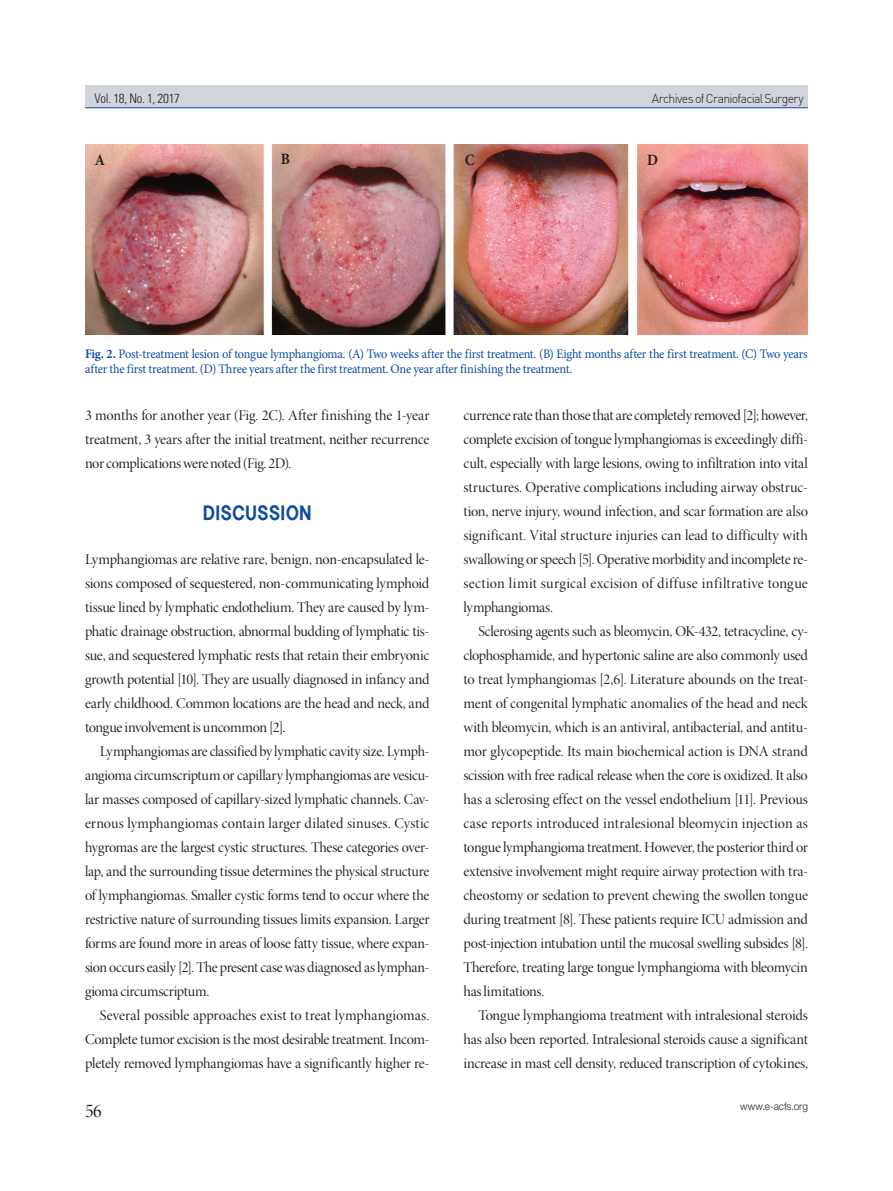
<style>
.page{position:relative;width:893px;height:1191px;background:#fff}
.page>*{position:absolute;margin:0;border:0;box-sizing:border-box;transform-origin:0 0}
.t1{font:19.5px "Minion Pro Disp";color:#231f20;scale:.96 1}
.t2{font:18.75px "Korean GHD B";letter-spacing:.04em;color:#0d4da1;scale:.86 1}
.t3{font:700 15.75px "Minion Pro";color:#231f20;scale:.92 1}
.t4{font:15px/24px "Minion Pro Disp";letter-spacing:-.015em;color:#231f20;text-align:justify}
.t5{font:13.05px/14.4px "Minion Pro";letter-spacing:-.02em;color:#0d4da1;scale:.95 1}
.t6{font:300 condensed 13.05px "Univers";letter-spacing:-.015em;color:#231f20;scale:.96 1}
.t7{font:300 12.75px "DIN";letter-spacing:-.055em;color:#231f20;scale:.96 1}
.t8{font:300 10.5px "Helvetica Neue LT Std";letter-spacing:-.005em;color:#231f20;scale:.96 1}
.s1{font-weight:700}
</style>
<div class="page">
<div style="left:85px;top:85px;width:723px;height:22px;background:#d2d4dc"></div>
<hr style="left:85px;top:107px;width:723px;height:1px;background:#0d4da1">
<img style="left:85px;top:145px;width:723px;height:190px">
<p class="t6" style="left:95px;top:91px;width:91px">Vol. 18, No. 1, 2017</p>
<p class="t7" style="left:652px;top:90px;width:160px">Archives of Craniofacial Surgery</p>
<p class="t3" style="left:95px;top:148px;width:13px">A</p>
<p class="t3" style="left:281px;top:148px;width:12px">B</p>
<p class="t3" style="left:465px;top:148px;width:12px">C</p>
<p class="t3" style="left:647px;top:148px;width:13px">D</p>
<p class="t5" style="left:85px;top:347px;width:762px"><span class="s1">Fig. 2.</span> Post-treatment lesion of tongue lymphangioma. (A) Two weeks after the first treatment. (B) Eight months after the first treatment. (C) Two years after the first treatment. (D) Three years after the first treatment. One year after finishing the treatment.</p>
<p class="t4" style="left:85px;top:404px;width:346px">3 months for another year (Fig. 2C). After finishing the 1-year treatment, 3 years after the initial treatment, neither recurrence nor complications were noted (Fig. 2D).</p>
<p class="t2" style="left:203px;top:503px;width:127px">DISCUSSION</p>
<p class="t4" style="left:85px;top:548px;width:346px">Lymphangiomas are relative rare, benign, non-encapsulated le&shy;sions composed of sequestered, non-communicating lymphoid tissue lined by lymphatic endothelium. They are caused by lym&shy;phatic drainage obstruction, abnormal budding of lymphatic tis&shy;sue, and sequestered lymphatic rests that retain their embryonic growth potential [10]. They are usually diagnosed in infancy and early childhood. Common locations are the head and neck, and tongue involvement is uncommon [2].</p>
<p class="t4" style="left:85px;top:740px;width:346px;text-indent:15px">Lymphangiomas are classified by lymphatic cavity size. Lymph&shy;angioma circumscriptum or capillary lymphangiomas are vesicu&shy;lar masses composed of capillary-sized lymphatic channels. Cav&shy;ernous lymphangiomas contain larger dilated sinuses. Cystic hygromas are the largest cystic structures. These categories over&shy;lap, and the surrounding tissue determines the physical structure of lymphangiomas. Smaller cystic forms tend to occur where the restrictive nature of surrounding tissues limits expansion. Larger forms are found more in areas of loose fatty tissue, where expan&shy;sion occurs easily [2]. The present case was diagnosed as lymphan&shy;gioma circumscriptum.</p>
<p class="t4" style="left:85px;top:1004px;width:346px;text-indent:15px">Several possible approaches exist to treat lymphangiomas.<br>Complete tumor excision is the most desirable treatment. Incom&shy;pletely removed lymphangiomas have a significantly higher re-</p>
<h1 class="t1" style="left:85px;top:1099px;width:19px">56</h1>
<p class="t4" style="left:463px;top:404px;width:346px">currence rate than those that are completely removed [2]; however, complete excision of tongue lymphangiomas is exceedingly diffi&shy;cult, especially with large lesions, owing to infiltration into vital structures. Operative complications including airway obstruc&shy;tion, nerve injury, wound infection, and scar formation are also significant. Vital structure injuries can lead to difficulty with swallowing or speech [5]. Operative morbidity and incomplete re&shy;section limit surgical excision of diffuse infiltrative tongue lymphangiomas.</p>
<p class="t4" style="left:463px;top:620px;width:346px;text-indent:15px">Sclerosing agents such as bleomycin, OK-432, tetracycline, cy&shy;clophosphamide, and hypertonic saline are also commonly used to treat lymphangiomas [2,6]. Literature abounds on the treat&shy;ment of congenital lymphatic anomalies of the head and neck with bleomycin, which is an antiviral, antibacterial, and antitu&shy;mor glycopeptide. Its main biochemical action is DNA strand scission with free radical release when the core is oxidized. It also has a sclerosing effect on the vessel endothelium [11]. Previous case reports introduced intralesional bleomycin injection as tongue lymphangioma treatment. However, the posterior third or extensive involvement might require airway protection with tra&shy;cheostomy or sedation to prevent chewing the swollen tongue during treatment [8]. These patients require ICU admission and post-injection intubation until the mucosal swelling subsides [8].<br>Therefore, treating large tongue lymphangioma with bleomycin has limitations.</p>
<p class="t4" style="left:463px;top:1004px;width:346px;text-indent:15px">Tongue lymphangioma treatment with intralesional steroids has also been reported. Intralesional steroids cause a significant increase in mast cell density, reduced transcription of cytokines,</p>
<p class="t8" style="left:740px;top:1100px;width:72px">www.e-acfs.org</p>
</div>
